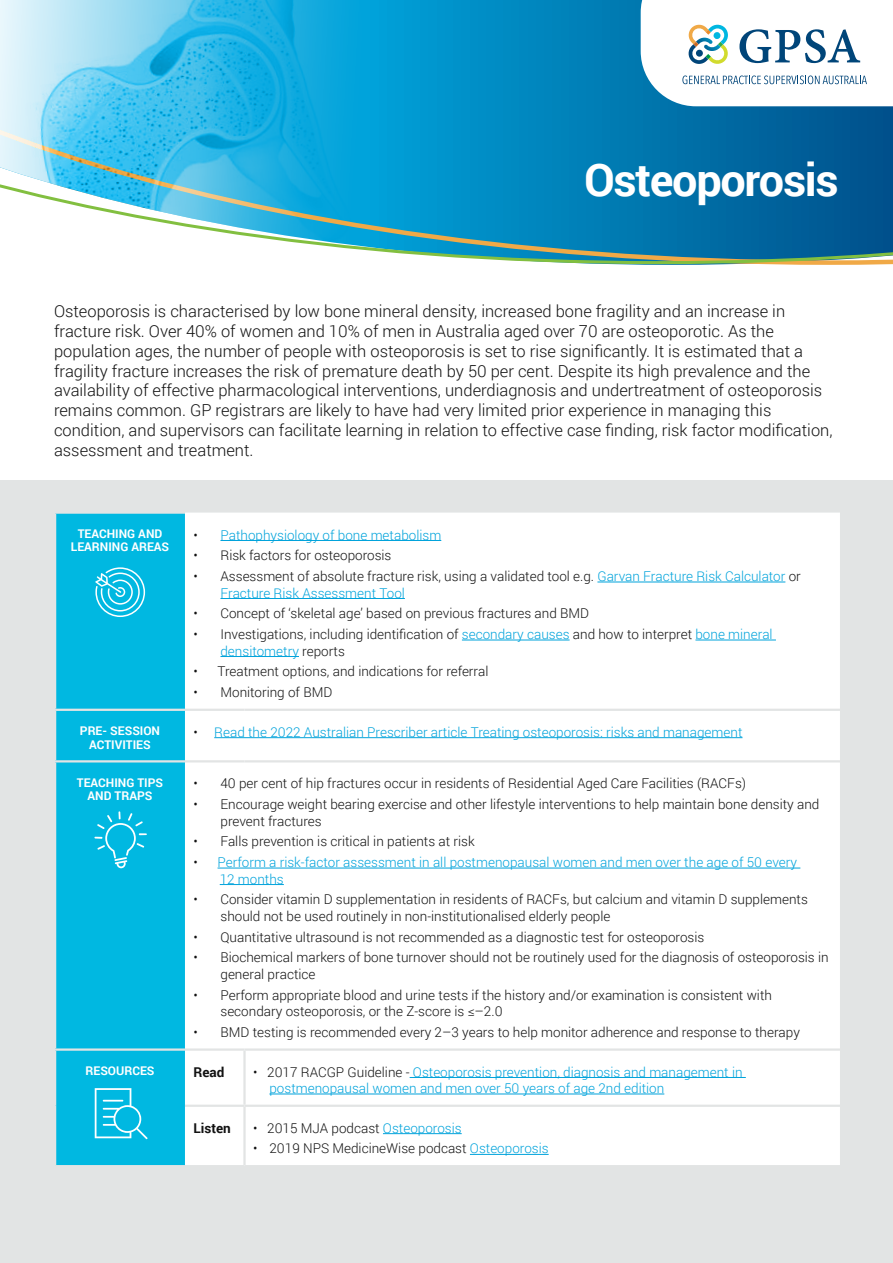
<style>
.page{position:relative;width:893px;height:1263px;background:#fff}
.page>*{position:absolute;margin:0;border:0;box-sizing:border-box;transform-origin:0 0}
.t1{font:700 45.15px "Roboto";letter-spacing:-.03em;color:#fff}
.t2{font:300 16.5px/19.8px "Roboto";color:#121212}
.t3{font:300 13.5px/16.5px "Roboto";color:#121212}
.t4{font:300 13.5px/16.5px "Roboto";color:#00a3db}
.t5{font:700 13.5px "Roboto";color:#121212}
.t6{font:700 12px/13.5px "Roboto";color:#fff;text-align:center}
.s1{color:#121212}
.s2{color:#00a3db}
</style>
<div class="page">
<svg style="left:397px;top:0;width:496px;height:264px;background:#087eb0"></svg>
<img style="left:0;top:0;width:397px;height:253px">
<svg style="left:641px;top:0;width:252px;height:106px"></svg>
<div style="left:0;top:480px;width:893px;height:783px;background:#e2e4e4"></div>
<div style="left:56px;top:514px;width:129px;height:651px;background:#00b8e1"></div>
<div style="left:185px;top:513px;width:655px;height:652px;background:#fff"></div>
<hr style="left:185px;top:709px;width:59px;height:2px;background:#e2e4e4">
<hr style="left:244px;top:709px;width:596px;height:2px;background:#e2e4e4">
<hr style="left:185px;top:760px;width:59px;height:2px;background:#e2e4e4">
<hr style="left:244px;top:760px;width:596px;height:2px;background:#e2e4e4">
<hr style="left:243px;top:1051px;width:3px;height:53px;background:#e2e4e4">
<hr style="left:243px;top:1107px;width:3px;height:58px;background:#e2e4e4">
<hr style="left:185px;top:1048px;width:59px;height:3px;background:#e2e4e4">
<hr style="left:185px;top:1104px;width:59px;height:3px;background:#e2e4e4">
<hr style="left:244px;top:1048px;width:596px;height:3px;background:#e2e4e4">
<hr style="left:244px;top:1104px;width:596px;height:3px;background:#e2e4e4">
<hr style="left:54px;top:709px;width:131px;height:2px;background:#e2e4e4">
<hr style="left:54px;top:760px;width:131px;height:2px;background:#e2e4e4">
<hr style="left:54px;top:1048px;width:131px;height:3px;background:#e2e4e4">
<hr style="left:220px;top:540px;width:221px;height:1px;background:#00a3db">
<hr style="left:597px;top:582px;width:188px;height:1px;background:#00a3db">
<hr style="left:220px;top:598px;width:185px;height:1px;background:#00a3db">
<hr style="left:462px;top:640px;width:108px;height:1px;background:#00a3db">
<hr style="left:695px;top:640px;width:81px;height:1px;background:#00a3db">
<hr style="left:220px;top:656px;width:79px;height:1px;background:#00a3db">
<hr style="left:214px;top:737px;width:528px;height:1px;background:#00a3db">
<hr style="left:218px;top:868px;width:582px;height:1px;background:#00a3db">
<hr style="left:220px;top:884px;width:64px;height:1px;background:#00a3db">
<hr style="left:410px;top:1077px;width:336px;height:1px;background:#00a3db">
<hr style="left:269px;top:1094px;width:395px;height:1px;background:#00a3db">
<hr style="left:383px;top:1133px;width:79px;height:1px;background:#00a3db">
<hr style="left:470px;top:1154px;width:79px;height:1px;background:#00a3db">
<svg style="left:95px;top:567px;width:50px;height:50px;background:#3bc8e7"></svg>
<svg style="left:95px;top:1088px;width:53px;height:51px;background:#30c5e6"></svg>
<svg style="left:94px;top:811px;width:53px;height:57px;background:#1dc0e4"></svg>
<h1 class="t1" style="left:584px;top:148px;width:256px">Osteoporosis</h1>
<p class="t2" style="left:54px;top:301px;width:780px">Osteoporosis is characterised by low bone mineral density, increased bone fragility and an increase in fracture risk. Over 40% of women and 10% of men in Australia aged over 70 are osteoporotic. As the population ages, the number of people with osteoporosis is set to rise significantly. It is estimated that a fragility fracture increases the risk of premature death by 50 per cent. Despite its high prevalence and the availability of effective pharmacological interventions, underdiagnosis and undertreatment of osteoporosis remains common. GP registrars are likely to have had very limited prior experience in managing this condition, and supervisors can facilitate learning in relation to effective case finding, risk factor modification, assessment and treatment.</p>
<p class="t6" style="left:71px;top:526px;width:100px">TEACHING AND<br>LEARNING AREAS</p>
<p class="t4" style="left:193px;top:526px;width:249px"><span class="s1">•</span> Pathophysiology of bone metabolism</p>
<p class="t3" style="left:193px;top:547px;width:200px">• Risk factors for osteoporosis</p>
<p class="t3" style="left:220px;top:567px;width:582px;text-indent:-27px">• Assessment of absolute fracture risk, using a validated tool e.g. <span class="s2">Garvan Fracture Risk Calculator</span> or<br><span class="s2">Fracture Risk Assessment Tool</span></p>
<p class="t3" style="left:193px;top:605px;width:397px">• Concept of ‘skeletal age’ based on previous fractures and BMD</p>
<p class="t3" style="left:220px;top:625px;width:554px;text-indent:-27px">• Investigations, including identification of <span class="s2">secondary causes</span> and how to interpret <span class="s2">bone mineral densitometry</span> reports</p>
<p class="t3" style="left:193px;top:663px;width:296px">• Treatment options, and indications for referral</p>
<p class="t3" style="left:193px;top:683px;width:140px">• Monitoring of BMD</p>
<p class="t6" style="left:80px;top:724px;width:82px">PRE- SESSION<br>ACTIVITIES</p>
<p class="t4" style="left:193px;top:723px;width:550px"><span class="s1">•</span> Read the 2022 Australian Prescriber article Treating osteoporosis: risks and management</p>
<p class="t6" style="left:77px;top:775px;width:88px">TEACHING TIPS<br>AND TRAPS</p>
<p class="t3" style="left:193px;top:775px;width:554px">• 40 per cent of hip fractures occur in residents of Residential Aged Care Facilities (RACFs)</p>
<p class="t3" style="left:220px;top:795px;width:600px;text-indent:-27px">• Encourage weight bearing exercise and other lifestyle interventions to help maintain bone density and prevent fractures</p>
<p class="t3" style="left:193px;top:833px;width:283px">• Falls prevention is critical in patients at risk</p>
<p class="t4" style="left:220px;top:853px;width:579px;text-indent:-26px"><span class="s1">•</span> Perform a risk-factor assessment in all postmenopausal women and men over the age of 50 every<br>12 months</p>
<p class="t3" style="left:220px;top:891px;width:589px;text-indent:-27px">• Consider vitamin D supplementation in residents of RACFs, but calcium and vitamin D supplements should not be used routinely in non-institutionalised elderly people</p>
<p class="t3" style="left:193px;top:928px;width:512px">• Quantitative ultrasound is not recommended as a diagnostic test for osteoporosis</p>
<p class="t3" style="left:220px;top:949px;width:610px;text-indent:-27px">• Biochemical markers of bone turnover should not be routinely used for the diagnosis of osteoporosis in general practice</p>
<p class="t3" style="left:220px;top:986px;width:553px;text-indent:-27px">• Perform appropriate blood and urine tests if the history and/or examination is consistent with secondary osteoporosis, or the Z-score is ≤–2.0</p>
<p class="t3" style="left:193px;top:1023px;width:608px">• BMD testing is recommended every 2–3 years to help monitor adherence and response to therapy</p>
<p class="t6" style="left:86px;top:1063px;width:70px">RESOURCES</p>
<p class="t5" style="left:193px;top:1062px;width:32px">Read</p>
<p class="t4" style="left:269px;top:1063px;width:475px;text-indent:-16px"><span class="s1">• 2017 RACGP Guideline -</span> Osteoporosis prevention, diagnosis and management in postmenopausal women and men over 50 years of age 2nd edition</p>
<p class="t5" style="left:193px;top:1118px;width:39px">Listen</p>
<p class="t3" style="left:253px;top:1119px;width:210px">• 2015 MJA podcast <span class="s2">Osteoporosis</span></p>
<p class="t3" style="left:253px;top:1140px;width:297px">• 2019 NPS MedicineWise podcast <span class="s2">Osteoporosis</span></p>
</div>
